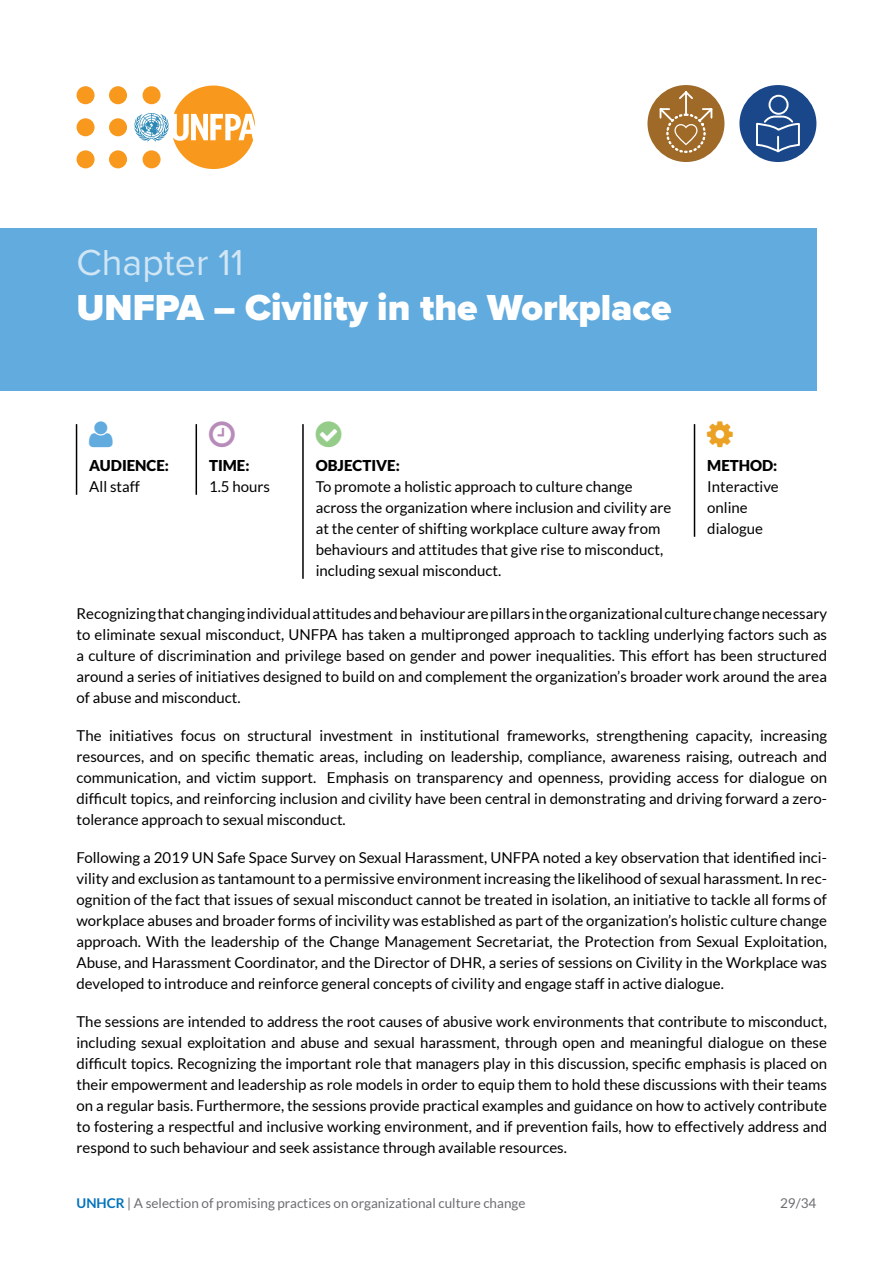
<style>
.page{position:relative;width:893px;height:1263px;background:#fff}
.page>*{position:absolute;margin:0;border:0;box-sizing:border-box;transform-origin:0 0}
.t1{font:900 37.5px "Proxima Nova";color:#fff}
.t2{font:37.5px "Proxima Nova";color:#d0e6f5}
.t3{font:15px/21px "Lato";color:#000;text-align:justify}
.t4{font:900 15px "Lato";color:#000}
.t5{font:13.5px "Lato";color:#6d6e71}
.s1{font-weight:700;color:#0072bc}
</style>
<div class="page">
<div style="left:0;top:229px;width:816px;height:162px;background:#61abde"></div>
<div style="left:109px;top:118px;width:18px;height:18px;background:#f8981d;border-radius:50%"></div>
<div style="left:109px;top:150px;width:18px;height:18px;background:#f8981d;border-radius:50%"></div>
<div style="left:109px;top:86px;width:18px;height:18px;background:#f8981d;border-radius:50%"></div>
<div style="left:77px;top:118px;width:18px;height:18px;background:#f8981d;border-radius:50%"></div>
<div style="left:77px;top:150px;width:18px;height:18px;background:#f8981d;border-radius:50%"></div>
<div style="left:77px;top:86px;width:18px;height:18px;background:#f8981d;border-radius:50%"></div>
<svg style="left:134px;top:86px;width:121px;height:83px"></svg>
<hr style="left:76px;top:424px;width:1px;height:71px;background:#000">
<hr style="left:196px;top:424px;width:1px;height:71px;background:#000">
<hr style="left:302px;top:424px;width:2px;height:155px;background:#000">
<hr style="left:694px;top:424px;width:1px;height:113px;background:#000">
<div style="left:739px;top:85px;width:77px;height:77px;background:#194789;border-radius:50%"></div>
<svg style="left:755px;top:94px;width:46px;height:61px"></svg>
<div style="left:647px;top:85px;width:77px;height:77px;background:#9f6a28;border-radius:50%"></div>
<svg style="left:658px;top:90px;width:56px;height:63px"></svg>
<h1 class="t2" style="left:77px;top:235px;width:168px">Chapter 11</h1>
<h1 class="t1" style="left:77px;top:280px;width:597px">UNFPA – Civility in the Workplace</h1>
<p class="t4" style="left:89px;top:457px;width:81px">AUDIENCE:</p>
<p class="t3" style="left:89px;top:476px;width:52px">All staff</p>
<p class="t4" style="left:209px;top:457px;width:42px">TIME:</p>
<p class="t3" style="left:209px;top:476px;width:63px">1.5 hours</p>
<p class="t4" style="left:316px;top:457px;width:86px">OBJECTIVE:</p>
<p class="t3" style="left:316px;top:476px;width:357px;text-align:left">To promote a holistic approach to culture change across the organization where inclusion and civility are at the center of shifting workplace culture away from behaviours and attitudes that give rise to misconduct, including sexual misconduct.</p>
<p class="t4" style="left:707px;top:457px;width:72px">METHOD:</p>
<p class="t3" style="left:707px;top:476px;width:73px;text-align:left">Interactive online dialogue</p>
<p class="t3" style="left:77px;top:603px;width:752px">Recognizing that changing individual attitudes and behaviour are pillars in the organizational culture change necessary to eliminate sexual misconduct, UNFPA has taken a multipronged approach to tackling underlying factors such as a culture of discrimination and privilege based on gender and power inequalities. This effort has been structured around a series of initiatives designed to build on and complement the organization’s broader work around the area of abuse and misconduct.</p>
<p class="t3" style="left:76px;top:725px;width:752px">The initiatives focus on structural investment in institutional frameworks, strengthening capacity, increasing resources, and on specific thematic areas, including on leadership, compliance, awareness raising, outreach and communication, and victim support. Emphasis on transparency and openness, providing access for dialogue on difficult topics, and reinforcing inclusion and civility have been central in demonstrating and driving forward a zero&shy;tolerance approach to sexual misconduct.</p>
<p class="t3" style="left:76px;top:847px;width:752px">Following a 2019 UN Safe Space Survey on Sexual Harassment, UNFPA noted a key observation that identified inci&shy;vility and exclusion as tantamount to a permissive environment increasing the likelihood of sexual harassment. In rec&shy;ognition of the fact that issues of sexual misconduct cannot be treated in isolation, an initiative to tackle all forms of workplace abuses and broader forms of incivility was established as part of the organization’s holistic culture change approach. With the leadership of the Change Management Secretariat, the Protection from Sexual Exploitation, Abuse, and Harassment Coordinator, and the Director of DHR, a series of sessions on Civility in the Workplace was developed to introduce and reinforce general concepts of civility and engage staff in active dialogue.</p>
<p class="t3" style="left:76px;top:1011px;width:752px">The sessions are intended to address the root causes of abusive work environments that contribute to misconduct, including sexual exploitation and abuse and sexual harassment, through open and meaningful dialogue on these difficult topics. Recognizing the important role that managers play in this discussion, specific emphasis is placed on their empowerment and leadership as role models in order to equip them to hold these discussions with their teams on a regular basis. Furthermore, the sessions provide practical examples and guidance on how to actively contribute to fostering a respectful and inclusive working environment, and if prevention fails, how to effectively address and respond to such behaviour and seek assistance through available resources.</p>
<p class="t5" style="left:77px;top:1195px;width:450px"><span class="s1">UNHCR</span> | A selection of promising practices on organizational culture change</p>
<p class="t5" style="left:780px;top:1195px;width:38px">29/34</p>
</div>
